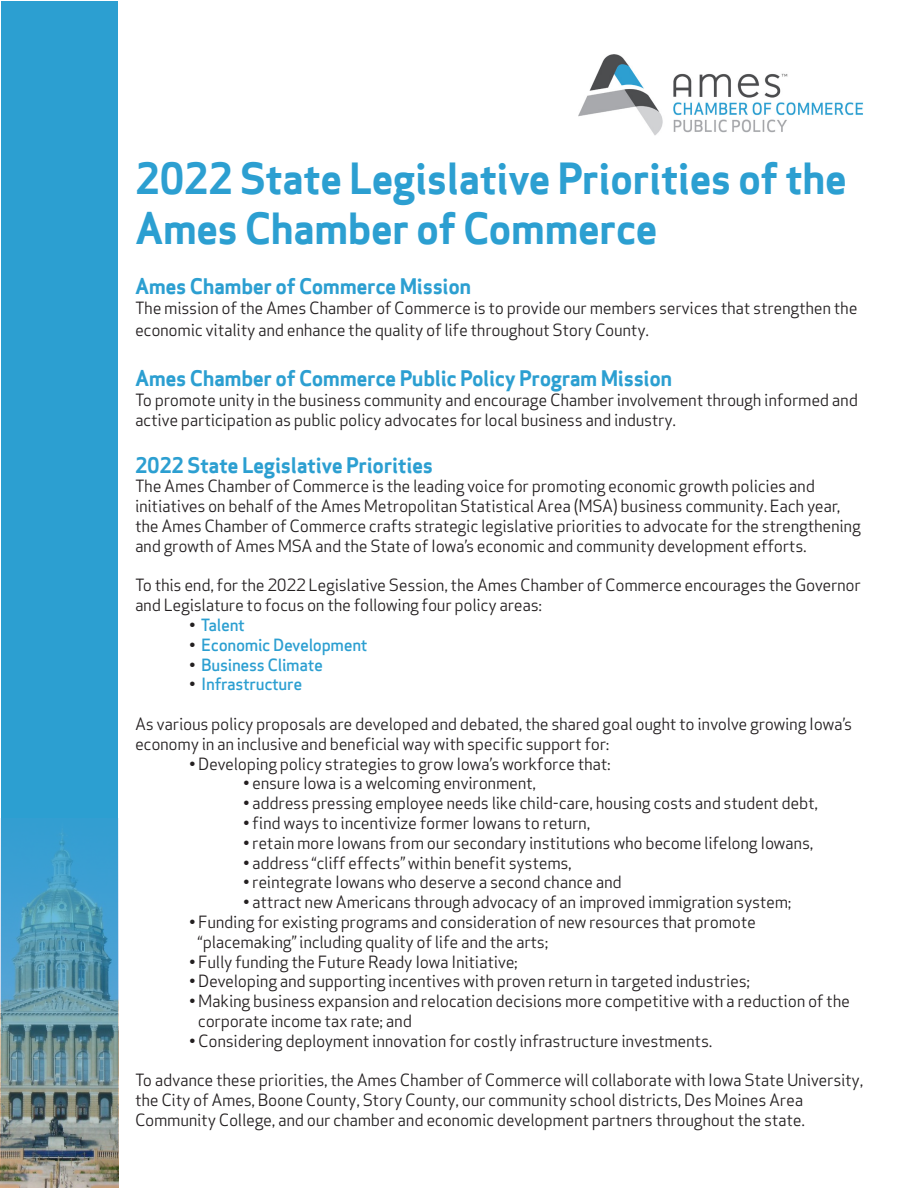
<style>
.page{position:relative;width:918px;height:1188px;background:#fff}
.page>*{position:absolute;margin:0;border:0;box-sizing:border-box;transform-origin:0 0}
.t1{font:700 42px/50.4px "Apex Sans";letter-spacing:-.02em;color:#2c9fd1}
.t2{font:700 21px "Apex Sans";letter-spacing:-.02em;color:#2c9fd1}
.t3{font:16.5px/19.8px "Apex Sans";letter-spacing:-.02em;color:#231f20}
.t4{font:500 16.5px "Apex Sans";letter-spacing:-.02em;color:#2c9fd1}
.s1{color:#231f20}
.s2{font-weight:500}
</style>
<div class="page">
<img style="left:579px;top:54px;width:284px;height:81px">
<div style="left:1px;top:1px;width:117px;height:1186px;background:#2c9fd1"></div>
<img style="left:0;top:819px;width:118px;height:369px">
<p class="t1" style="left:135px;top:153px;width:714px">2022 State Legislative Priorities of the<br>Ames Chamber of Commerce</p>
<p class="t2" style="left:135px;top:273px;width:338px">Ames Chamber of Commerce Mission</p>
<p class="t3" style="left:135px;top:296px;width:724px;line-height:21.6px">The mission of the Ames Chamber of Commerce is to provide our members services that strengthen the economic vitality and enhance the quality of life throughout Story County.</p>
<p class="t2" style="left:135px;top:365px;width:539px">Ames Chamber of Commerce Public Policy Program Mission</p>
<p class="t3" style="left:135px;top:388px;width:725px">To promote unity in the business community and encourage Chamber involvement through informed and active participation as public policy advocates for local business and industry.</p>
<p class="t2" style="left:135px;top:451px;width:300px">2022 State Legislative Priorities</p>
<p class="t3" style="left:135px;top:475px;width:727px">The Ames Chamber of Commerce is the leading voice for promoting economic growth policies and initiatives on behalf of the Ames Metropolitan Statistical Area (MSA) business community. Each year, the Ames Chamber of Commerce crafts strategic legislative priorities to advocate for the strengthening and growth of Ames MSA and the State of Iowa’s economic and community development efforts.</p>
<p class="t3" style="left:135px;top:574px;width:728px">To this end, for the 2022 Legislative Session, the Ames Chamber of Commerce encourages the Governor and Legislature to focus on the following four policy areas:</p>
<p class="t4" style="left:189px;top:610px;width:58px"><span class="s1">•</span> Talent</p>
<p class="t4" style="left:189px;top:630px;width:180px"><span class="s1">•</span> Economic Development</p>
<p class="t4" style="left:189px;top:650px;width:136px"><span class="s1">•</span> Business Climate</p>
<p class="t4" style="left:189px;top:670px;width:115px"><span class="s1">•</span> Infrastructure</p>
<p class="t3" style="left:135px;top:712px;width:719px">As various policy proposals are developed and debated, the shared goal ought to involve growing Iowa’s economy in an inclusive and beneficial way with specific support for:</p>
<p class="t3" style="left:189px;top:752px;width:423px"><span class="s2">•</span> Developing policy strategies to grow Iowa’s workforce that:</p>
<p class="t3" style="left:243px;top:772px;width:295px"><span class="s2">•</span> ensure Iowa is a welcoming environment,</p>
<p class="t3" style="left:243px;top:792px;width:577px"><span class="s2">•</span> address pressing employee needs like child-care, housing costs and student debt,</p>
<p class="t3" style="left:243px;top:811px;width:349px"><span class="s2">•</span> find ways to incentivize former Iowans to return,</p>
<p class="t3" style="left:243px;top:831px;width:572px"><span class="s2">•</span> retain more Iowans from our secondary institutions who become lifelong Iowans,</p>
<p class="t3" style="left:243px;top:851px;width:330px"><span class="s2">•</span> address “cliff effects” within benefit systems,</p>
<p class="t3" style="left:243px;top:871px;width:380px"><span class="s2">•</span> reintegrate Iowans who deserve a second chance and</p>
<p class="t3" style="left:243px;top:891px;width:550px"><span class="s2">•</span> attract new Americans through advocacy of an improved immigration system;</p>
<p class="t3" style="left:198px;top:910px;width:560px;text-indent:-9px"><span class="s2">•</span> Funding for existing programs and consideration of new resources that promote “placemaking” including quality of life and the arts;</p>
<p class="t3" style="left:189px;top:950px;width:330px"><span class="s2">•</span> Fully funding the Future Ready Iowa Initiative;</p>
<p class="t3" style="left:189px;top:970px;width:563px"><span class="s2">•</span> Developing and supporting incentives with proven return in targeted industries;</p>
<p class="t3" style="left:198px;top:990px;width:654px;text-indent:-9px"><span class="s2">•</span> Making business expansion and relocation decisions more competitive with a reduction of the corporate income tax rate; and</p>
<p class="t3" style="left:189px;top:1029px;width:525px"><span class="s2">•</span> Considering deployment innovation for costly infrastructure investments.</p>
<p class="t3" style="left:135px;top:1069px;width:730px">To advance these priorities, the Ames Chamber of Commerce will collaborate with Iowa State University, the City of Ames, Boone County, Story County, our community school districts, Des Moines Area<br>Community College, and our chamber and economic development partners throughout the state.</p>
</div>
